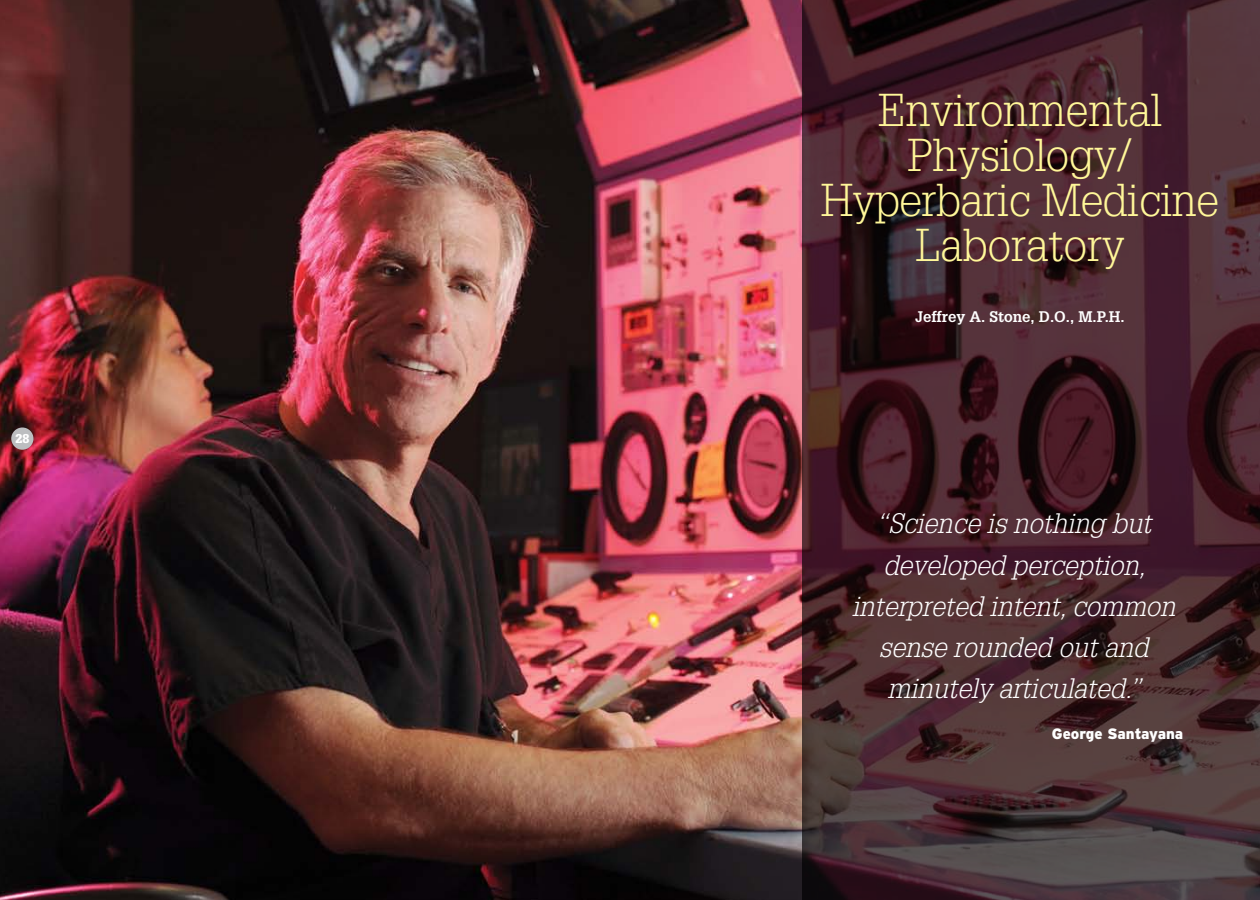
<style>
.page{position:relative;width:1260px;height:900px;background:#fff}
.page>*{position:absolute;margin:0;border:0;box-sizing:border-box;transform-origin:0 0}
.t1{font:300 45px/45px "Glypha";color:#fff799;text-align:center}
.t2{font:italic 300 27.5px/41.2px "Glypha";color:#fff;text-align:center}
.t3{font:700 15px "Glypha";color:#fff}
.t4{font:900 15px "Interstate";color:#fff}
.t5{font:900 12.5px "Glypha";color:#fff}
</style>
<div class="page">
<img style="left:0;top:0;width:802px;height:900px">
<svg style="left:802px;top:0;width:458px;height:900px;background:#44262d"></svg>
<div style="left:11px;top:428px;width:22px;height:22px;background:#bcbec0;border-radius:50%"></div>
<p class="t5" style="left:15px;top:431px;width:15px">28</p>
<p class="t1" style="left:821px;top:87px;width:400px">Environmental<br>Physiology/<br>Hyperbaric Medicine<br>Laboratory</p>
<p class="t3" style="left:915px;top:308px;width:211px">Jeffrey A. Stone, D.O., M.P.H.</p>
<p class="t2" style="left:852px;top:503px;width:325px">“Science is nothing but developed perception, interpreted intent, common sense rounded out and minutely articulated.”</p>
<p class="t4" style="left:1052px;top:725px;width:133px">George Santayana</p>
</div>
